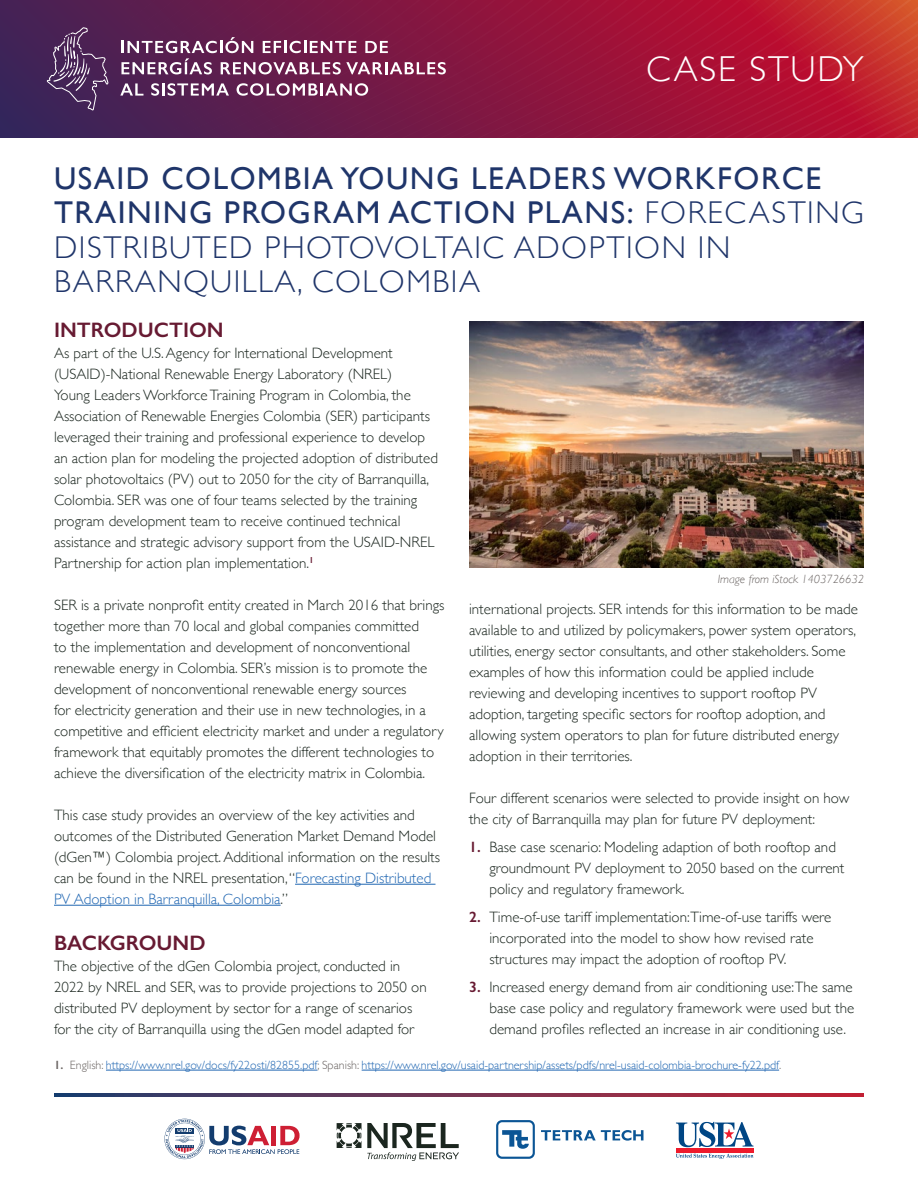
<style>
.page{position:relative;width:918px;height:1188px;background:#fff}
.page>*{position:absolute;margin:0;border:0;box-sizing:border-box;transform-origin:0 0}
.Main_Title{font:300 36px "Gill Sans";letter-spacing:.05em;color:#fff}
.Main_Title-2{font:300 31.5px/34.5px "Gill Sans";letter-spacing:.05em;color:#1f356a}
.t1{font:600 21px "Gill Sans";color:#671a32}
.Paragraph{font:300 15px/21px "Gill Sans";color:#1b261f}
.Footnote{font:300 12px "Gill Sans";color:#2066b2}
.Footnote-2{font:italic 300 12px "Gill Sans";color:#6a6462}
.s1{font-weight:400}
.s2{color:#2066b2}
.s3{font-weight:600;color:#6a6462}
.s4{color:#6a6462}
.s5{font-weight:600;color:#671a32}
</style>
<div class="page">
<div style="left:0;top:0;width:918px;height:138px;background:linear-gradient(to bottom,#4e2053,#39255a)"></div>
<svg style="left:129px;top:0;width:789px;height:138px"></svg>
<svg style="left:121px;top:37px;width:325px;height:38px"></svg>
<svg style="left:120px;top:83px;width:23px;height:13px"></svg>
<svg style="left:151px;top:83px;width:78px;height:13px"></svg>
<svg style="left:237px;top:83px;width:131px;height:13px"></svg>
<svg style="left:47px;top:27px;width:61px;height:83px"></svg>
<hr style="left:295px;top:884px;width:141px;height:1px;background:#2066b2">
<hr style="left:54px;top:905px;width:227px;height:1px;background:#2066b2">
<hr style="left:106px;top:1070px;width:212px;height:1px;background:#2066b2">
<hr style="left:362px;top:1070px;width:417px;height:1px;background:#2066b2">
<svg style="left:337px;top:1123px;width:122px;height:38px"></svg>
<svg style="left:164px;top:1119px;width:136px;height:40px"></svg>
<svg style="left:496px;top:1120px;width:39px;height:39px"></svg>
<svg style="left:541px;top:1130px;width:102px;height:11px"></svg>
<hr style="left:676px;top:1149px;width:78px;height:4px;background:#ee1b2c">
<svg style="left:676px;top:1154px;width:77px;height:5px"></svg>
<svg style="left:676px;top:1122px;width:77px;height:25px"></svg>
<svg style="left:54px;top:1094px;width:810px;height:2px"></svg>
<img style="left:469px;top:322px;width:395px;height:245px">
<p class="Main_Title" style="left:646px;top:41px;width:219px">CASE STUDY</p>
<p class="Main_Title-2" style="left:54px;top:160px;width:811px"><span class="s1">USAID COLOMBIA YOUNG LEADERS WORKFORCE TRAINING PROGRAM ACTION PLANS:</span> FORECASTING DISTRIBUTED PHOTOVOLTAIC ADOPTION IN BARRANQUILLA, COLOMBIA</p>
<h1 class="t1" style="left:54px;top:317px;width:171px">INTRODUCTION</h1>
<p class="Paragraph" style="left:54px;top:342px;width:386px">As part of the U.S. Agency for International Development (USAID)-National Renewable Energy Laboratory (NREL)<br>Young Leaders Workforce Training Program in Colombia, the Association of Renewable Energies Colombia (SER) participants leveraged their training and professional experience to develop an action plan for modeling the projected adoption of distributed solar photovoltaics (PV) out to 2050 for the city of Barranquilla, Colombia. SER was one of four teams selected by the training program development team to receive continued technical assistance and strategic advisory support from the USAID-NREL Partnership for action plan implementation.<sup>1</sup></p>
<p class="Paragraph" style="left:54px;top:594px;width:392px">SER is a private nonprofit entity created in March 2016 that brings together more than 70 local and global companies committed<br>to the implementation and development of nonconventional renewable energy in Colombia. SER’s mission is to promote the development of nonconventional renewable energy sources<br>for electricity generation and their use in new technologies, in a competitive and efficient electricity market and under a regulatory framework that equitably promotes the different technologies to achieve the diversification of the electricity matrix in Colombia.</p>
<p class="Paragraph" style="left:54px;top:804px;width:388px">This case study provides an overview of the key activities and outcomes of the Distributed Generation Market Demand Model (dGen™) Colombia project. Additional information on the results can be found in the NREL presentation, “<span class="s2">Forecasting Distributed PV Adoption in Barranquilla, Colombia</span>.”</p>
<h1 class="t1" style="left:54px;top:930px;width:153px">BACKGROUND</h1>
<p class="Paragraph" style="left:54px;top:955px;width:374px">The objective of the dGen Colombia project, conducted in 2022 by NREL and SER, was to provide projections to 2050 on distributed PV deployment by sector for a range of scenarios for the city of Barranquilla using the dGen model adapted for</p>
<p class="Footnote" style="left:54px;top:1056px;width:729px"><span class="s3">1.</span> <span class="s4">English:</span> https://www.nrel.gov/docs/fy22osti/82855.pdf<span class="s4">; Spanish:</span> https://www.nrel.gov/usaid-partnership/assets/pdfs/nrel-usaid-colombia-brochure-fy22.pdf<span class="s4">.</span></p>
<p class="Footnote-2" style="left:718px;top:572px;width:148px">Image from iStock 1403726632</p>
<p class="Paragraph" style="left:469px;top:598px;width:390px">international projects. SER intends for this information to be made available to and utilized by policymakers, power system operators, utilities, energy sector consultants, and other stakeholders. Some examples of how this information could be applied include reviewing and developing incentives to support rooftop PV adoption, targeting specific sectors for rooftop adoption, and allowing system operators to plan for future distributed energy adoption in their territories.</p>
<p class="Paragraph" style="left:469px;top:787px;width:382px">Four different scenarios were selected to provide insight on how the city of Barranquilla may plan for future PV deployment:</p>
<p class="Paragraph" style="left:489px;top:836px;width:357px;text-indent:-20px"><span class="s5">1.</span> Base case scenario: Modeling adaption of both rooftop and groundmount PV deployment to 2050 based on the current policy and regulatory framework.</p>
<p class="Paragraph" style="left:489px;top:906px;width:344px;text-indent:-20px"><span class="s5">2.</span> Time-of-use tariff implementation:Time-of-use tariffs were incorporated into the model to show how revised rate structures may impact the adoption of rooftop PV.</p>
<p class="Paragraph" style="left:489px;top:975px;width:366px;text-align:justify;text-indent:-20px"><span class="s5">3.</span> Increased energy demand from air conditioning use:The same base case policy and regulatory framework were used but the demand profiles reflected an increase in air conditioning use.</p>
</div>
